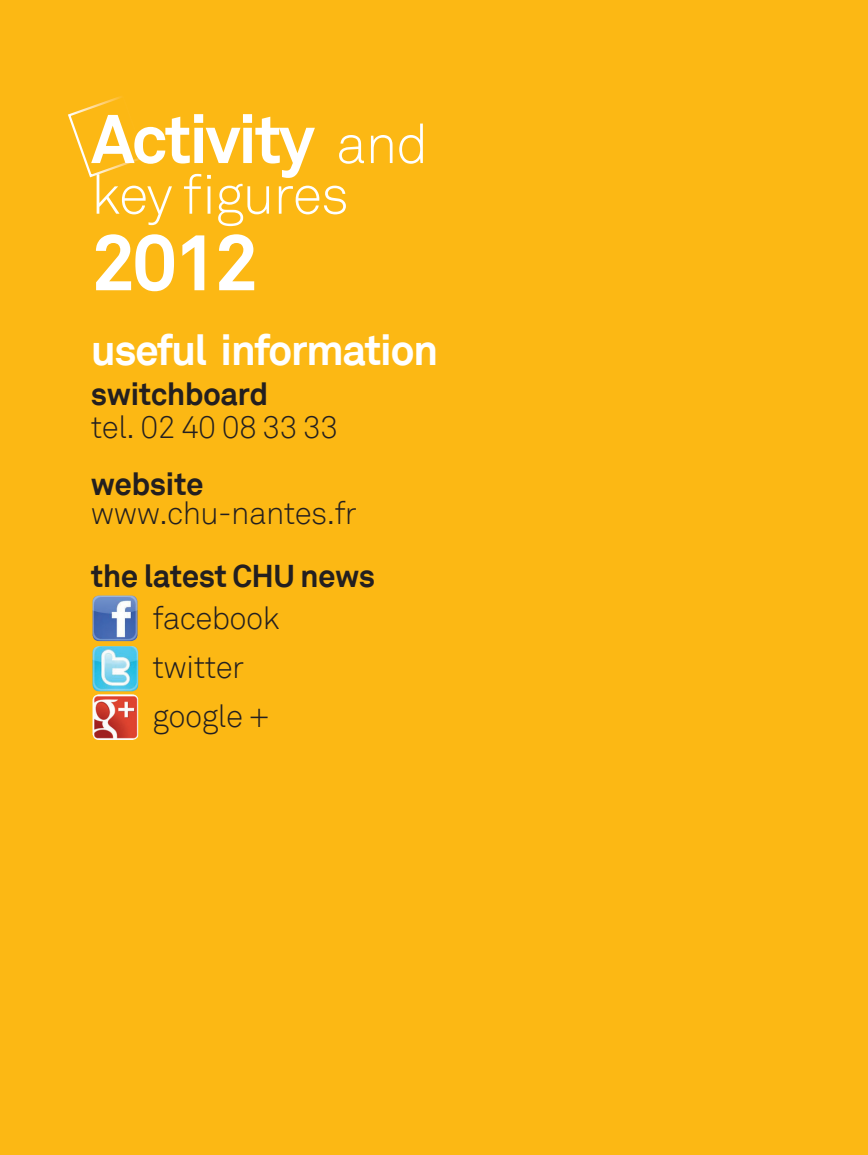
<style>
.page{position:relative;width:868px;height:1155px;background:#fff}
.page>*{position:absolute;margin:0;border:0;box-sizing:border-box;transform-origin:0 0}
.t1{font:700 78.75px "Akkurat";color:#fff}
.t2{font:700 67.73px "Akkurat";letter-spacing:-.04em;color:#fff}
.t3{font:300 54.68px "Akkurat";letter-spacing:-.03em;color:#fff}
.t4{font:700 42.75px "Akkurat";letter-spacing:-.04em;color:#fff}
.t5{font:300 31.5px/48.8px "Akkurat";letter-spacing:-.02em;color:#231f20}
.t6{font:700 31.5px "Akkurat";letter-spacing:-.02em;color:#231f20}
.s1{font-weight:300;font-size:54.68px}
</style>
<div class="page">
<div style="left:0;top:0;width:867px;height:1154px;background:#fcb814"></div>
<svg style="left:68px;top:96px;width:75px;height:82px"></svg>
<img style="left:92px;top:595px;width:45px;height:46px">
<img style="left:92px;top:694px;width:46px;height:46px">
<img style="left:92px;top:646px;width:46px;height:45px">
<h2 class="t2" style="left:91px;top:96px;width:338px">Activity <span class="s1">and</span></h2>
<h3 class="t3" style="left:91px;top:162px;width:259px">key figures</h3>
<h1 class="t1" style="left:91px;top:213px;width:169px">2012</h1>
<h3 class="t4" style="left:91px;top:323px;width:349px">useful information</h3>
<p class="t6" style="left:91px;top:373px;width:179px">switchboard</p>
<p class="t5" style="left:91px;top:403px;width:249px">tel. 02 40 08 33 33</p>
<p class="t6" style="left:91px;top:463px;width:114px">website</p>
<p class="t5" style="left:91px;top:489px;width:267px">www.chu-nantes.fr</p>
<p class="t6" style="left:91px;top:555px;width:286px">the latest CHU news</p>
<p class="t5" style="left:152px;top:594px;width:129px">facebook twitter google +</p>
</div>
